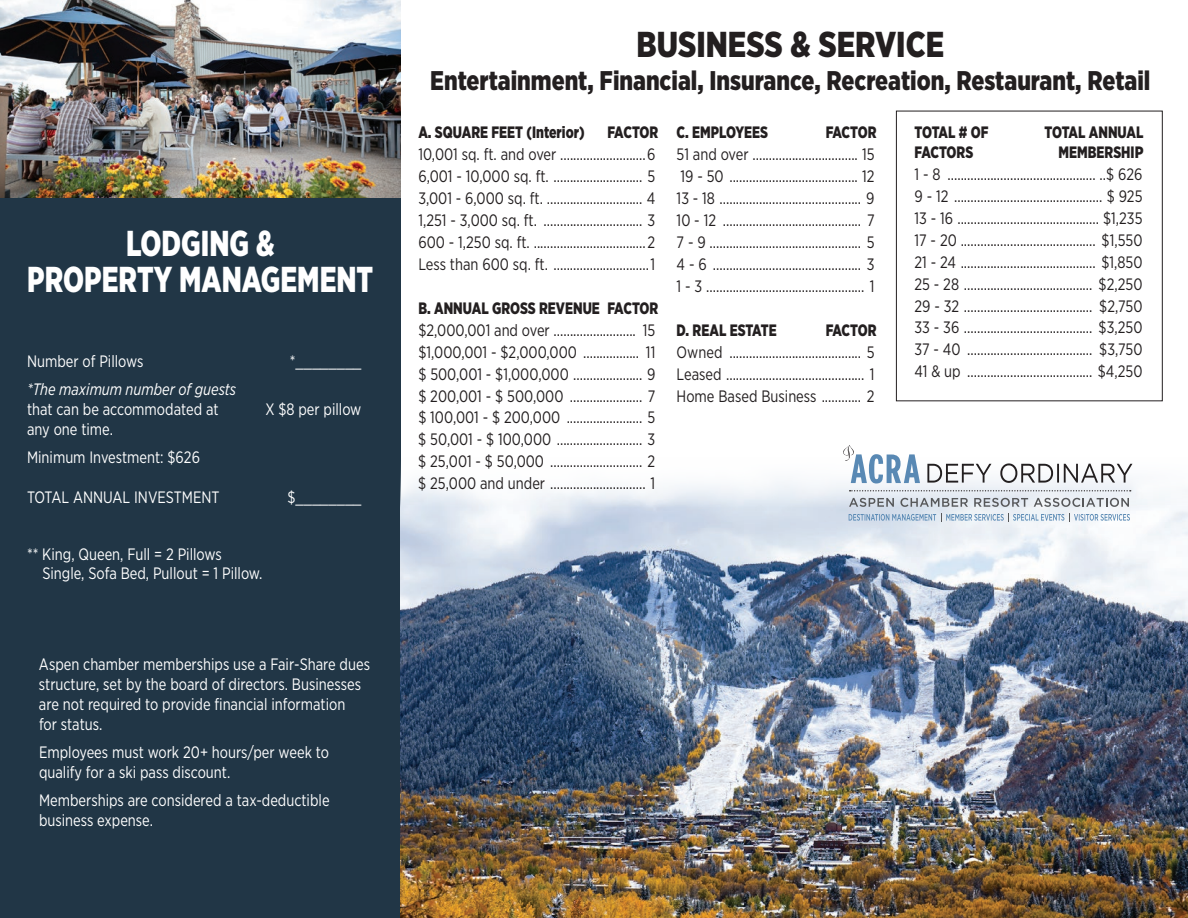
<style>
.page{position:relative;width:1188px;height:918px;background:#fff}
.page>*{position:absolute;margin:0;border:0;box-sizing:border-box;transform-origin:0 0}
.t1{font:900 36px/36px "Gotham Narrow";color:#fff;text-align:center;scale:.82 1}
.t2{font:900 36px "Gotham Narrow";color:#231f20;scale:.9 1}
.t3{font:900 27px "Gotham Narrow";color:#231f20;scale:.9 1}
.t4{font:16.5px/21.9px "Gotham Narrow";color:#231f20;text-align:justify;scale:.9 1}
.t5{font:16.5px/19.8px "Gotham Narrow";color:#fff;scale:.9 1}
.t6{font:900 16.5px "Gotham Narrow";color:#231f20;scale:.85 1}
.t7{font:italic 16.5px "Gotham Narrow";color:#fff;scale:.9 1}
</style>
<div class="page">
<div style="left:0;top:0;width:400px;height:918px;background:#213646"></div>
<img style="left:400px;top:454px;width:788px;height:464px">
<img style="left:0;top:0;width:400px;height:198px">
<div style="left:896px;top:111px;width:267px;height:290px;border:1px solid #231f20"></div>
<svg style="left:850px;top:490px;width:281px;height:1px"></svg>
<svg style="left:849px;top:513px;width:281px;height:9px;background:#bfd0e1"></svg>
<svg style="left:849px;top:498px;width:45px;height:9px"></svg>
<svg style="left:900px;top:498px;width:68px;height:9px"></svg>
<svg style="left:974px;top:498px;width:54px;height:9px"></svg>
<svg style="left:1034px;top:498px;width:95px;height:9px"></svg>
<svg style="left:843px;top:445px;width:77px;height:38px"></svg>
<svg style="left:927px;top:463px;width:205px;height:20px"></svg>
<h1 class="t1" style="left:27px;top:225px;width:424px">LODGING &amp;<br>PROPERTY MANAGEMENT</h1>
<p class="t5" style="left:27px;top:351px;width:131px">Number of Pillows</p>
<p class="t5" style="left:290px;top:351px;width:81px">*________</p>
<p class="t7" style="left:27px;top:379px;width:234px">*The maximum number of guests</p>
<p class="t5" style="left:27px;top:399px;width:214px">that can be accommodated at</p>
<p class="t5" style="left:265px;top:399px;width:108px">X $8 per pillow</p>
<p class="t5" style="left:27px;top:414px;width:194px;line-height:28.5px">any one time.<br>Minimum Investment: $626</p>
<p class="t5" style="left:27px;top:487px;width:216px">TOTAL ANNUAL INVESTMENT</p>
<p class="t5" style="left:287px;top:487px;width:84px">$________</p>
<p class="t5" style="left:42px;top:544px;width:246px;text-indent:-15px">** King, Queen, Full = 2 Pillows<br>Single, Sofa Bed, Pullout = 1 Pillow.</p>
<p class="t5" style="left:39px;top:654px;width:369px">Aspen chamber memberships use a Fair-Share dues structure, set by the board of directors. Businesses are not required to provide financial information<br>for status.</p>
<p class="t5" style="left:39px;top:742px;width:324px">Employees must work 20+ hours/per week to qualify for a ski pass discount.</p>
<p class="t5" style="left:39px;top:790px;width:324px">Memberships are considered a tax-deductible business expense.</p>
<h1 class="t2" style="left:637px;top:21px;width:343px">BUSINESS &amp; SERVICE</h1>
<h2 class="t3" style="left:430px;top:62px;width:802px">Entertainment, Financial, Insurance, Recreation, Restaurant, Retail</h2>
<p class="t6" style="left:915px;top:121px;width:89px">TOTAL # OF</p>
<p class="t6" style="left:1045px;top:121px;width:118px">TOTAL ANNUAL</p>
<p class="t6" style="left:915px;top:141px;width:71px">FACTORS</p>
<p class="t6" style="left:1059px;top:141px;width:101px">MEMBERSHIP</p>
<p class="t4" style="left:915px;top:163px;width:255px">1 - 8 ............................................. ..$ 626<br>9 - 12 ............................................. $ 925<br>13 - 16 ........................................... $1,235<br>17 - 20 ......................................... $1,550<br>21 - 24 ......................................... $1,850<br>25 - 28 ....................................... $2,250<br>29 - 32 ....................................... $2,750<br>33 - 36 ....................................... $3,250<br>37 - 40 ...................................... $3,750<br>41 &amp; up ...................................... $4,250</p>
<p class="t6" style="left:418px;top:121px;width:197px">A. SQUARE FEET (Interior)</p>
<p class="t6" style="left:607px;top:121px;width:61px">FACTOR</p>
<p class="t4" style="left:418px;top:143px;width:265px">10,001 sq. ft. and over ..........................6<br>6,001 - 10,000 sq. ft. ........................... 5<br>3,001 - 6,000 sq. ft. ............................. 4<br>1,251 - 3,000 sq. ft. .............................. 3<br>600 - 1,250 sq. ft. ..................................2<br>Less than 600 sq. ft. .............................1</p>
<p class="t6" style="left:418px;top:297px;width:284px">B. ANNUAL GROSS REVENUE FACTOR</p>
<p class="t4" style="left:418px;top:319px;width:265px">$2,000,001 and over ......................... 15 $1,000,001 - $2,000,000 ................. 11 $ 500,001 - $1,000,000 ..................... 9 $ 200,001 - $ 500,000 ...................... 7 $ 100,001 - $ 200,000 ....................... 5 $ 50,001 - $ 100,000 .......................... 3 $ 25,001 - $ 50,000 ............................ 2 $ 25,000 and under ............................. 1</p>
<p class="t6" style="left:677px;top:121px;width:109px">C. EMPLOYEES</p>
<p class="t6" style="left:826px;top:121px;width:61px">FACTOR</p>
<p class="t4" style="left:677px;top:143px;width:221px">51 and over ................................ 15<br>19 - 50 ....................................... 12<br>13 - 18 ........................................... 9<br>10 - 12 .......................................... 7<br>7 - 9 .............................................. 5<br>4 - 6 ............................................. 3<br>1 - 3 ................................................ 1</p>
<p class="t6" style="left:677px;top:319px;width:119px">D. REAL ESTATE</p>
<p class="t6" style="left:826px;top:319px;width:61px">FACTOR</p>
<p class="t4" style="left:677px;top:341px;width:221px">Owned ........................................ 5<br>Leased .......................................... 1<br>Home Based Business ............ 2</p>
</div>
